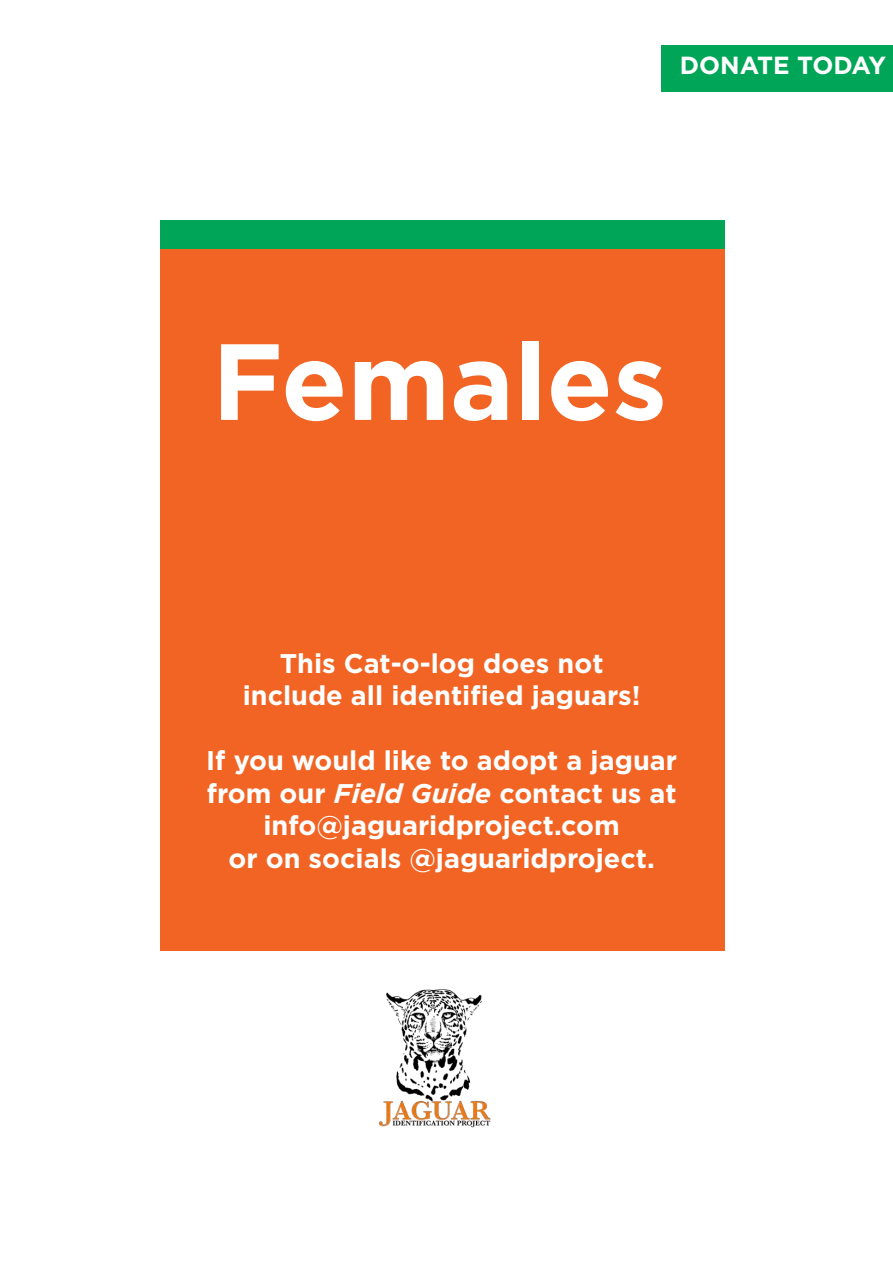
<style>
.page{position:relative;width:893px;height:1276px;background:#fff}
.page>*{position:absolute;margin:0;border:0;box-sizing:border-box;transform-origin:0 0}
.t1{font:700 108px "Gotham";color:#fff}
.t2{font:700 27px "Gotham";color:#fff}
.t3{font:700 24.75px "Gotham";color:#fff}
.s1{font-style:italic}
</style>
<div class="page">
<div style="left:160px;top:249px;width:564px;height:702px;background:#f26424"></div>
<div style="left:662px;top:45px;width:231px;height:46px;background:#00a557"></div>
<img style="left:378px;top:989px;width:113px;height:139px">
<div style="left:160px;top:220px;width:564px;height:29px;background:#00a557"></div>
<p class="t3" style="left:680px;top:51px;width:208px">DONATE TODAY</p>
<p class="t1" style="left:212px;top:319px;width:457px">Females</p>
<p class="t2" style="left:280px;top:648px;width:325px">This Cat-o-log does not</p>
<p class="t2" style="left:243px;top:680px;width:399px">include all identified jaguars!</p>
<p class="t2" style="left:206px;top:745px;width:472px">If you would like to adopt a jaguar</p>
<p class="t2" style="left:207px;top:777px;width:471px">from our <span class="s1">Field Guide</span> contact us at</p>
<p class="t2" style="left:263px;top:810px;width:358px">info@jaguaridproject.com</p>
<p class="t2" style="left:228px;top:842px;width:428px">or on socials @jaguaridproject.</p>
</div>
